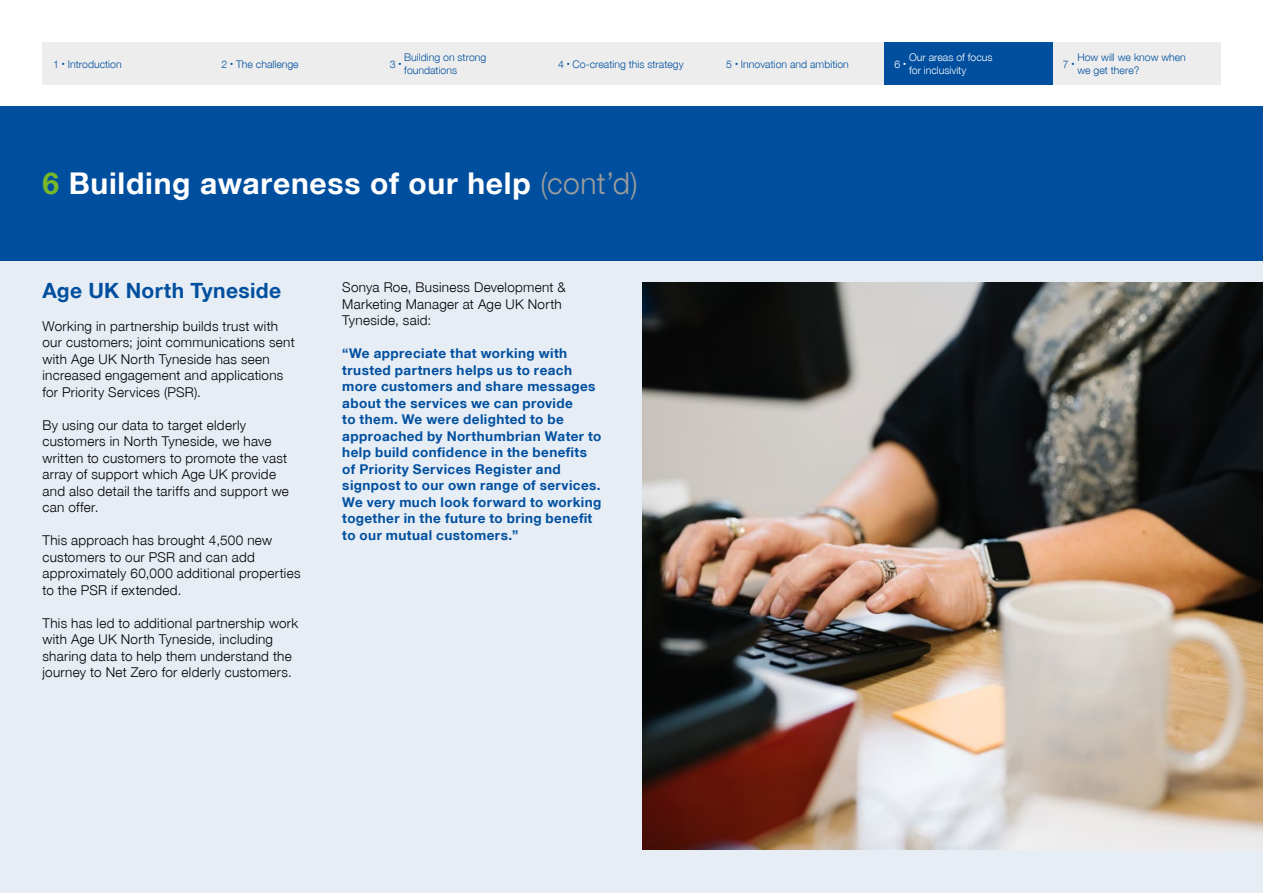
<style>
.page{position:relative;width:1263px;height:893px;background:#fff}
.page>*{position:absolute;margin:0;border:0;box-sizing:border-box;transform-origin:0 0}
.t1{font:30px "Helvetica Neue Bold WHAM";letter-spacing:.025em;color:#fff}
.t2{font:21px "Helvetica Neue Bold WHAM";letter-spacing:.015em;color:#004f9f}
.t3{font:13.5px/16.5px "Helvetica Neue Light WHAM";letter-spacing:.02em;color:#000}
.t4{font:13.5px/16.5px "Helvetica Neue Bold WHAM";letter-spacing:.03em;color:#004f9f}
.t5{font:10.5px/12.6px "Helvetica Neue Light WHAM";color:#004f9f}
.t6{font:10.5px/12.6px "Helvetica Neue Light WHAM";color:#fff}
.s1{font-family:"Helvetica Neue Ultra Light WHAM";font-size:6px}
.s2{color:#76b82a}
.s3{font-family:"Helvetica Neue Light WHAM";color:#9d9d9c}
</style>
<div class="page">
<div style="left:379px;top:43px;width:168px;height:42px;background:#ededed"></div>
<div style="left:716px;top:43px;width:168px;height:42px;background:#ededed"></div>
<div style="left:547px;top:43px;width:169px;height:42px;background:#ededed"></div>
<div style="left:211px;top:43px;width:168px;height:42px;background:#ededed"></div>
<div style="left:43px;top:43px;width:168px;height:42px;background:#ededed"></div>
<div style="left:1052px;top:43px;width:168px;height:42px;background:#ededed"></div>
<div style="left:884px;top:43px;width:168px;height:42px;background:#004f9f"></div>
<div style="left:0;top:227px;width:1263px;height:666px;background:#e6edf5"></div>
<div style="left:0;top:106px;width:1263px;height:155px;background:#004f9f"></div>
<img style="left:642px;top:283px;width:621px;height:567px">
<p class="t5" style="left:53px;top:57px;width:70px">1 <span class="s1">•</span> Introduction</p>
<p class="t5" style="left:221px;top:57px;width:79px">2 <span class="s1">•</span> The challenge</p>
<p class="t5" style="left:558px;top:57px;width:127px">4 <span class="s1">•</span> Co-creating this strategy</p>
<p class="t5" style="left:726px;top:57px;width:124px">5 <span class="s1">•</span> Innovation and ambition</p>
<p class="t6" style="left:909px;top:51px;width:85px">Our areas of focus for inclusivity</p>
<p class="t5" style="left:404px;top:51px;width:84px">Building on strong foundations</p>
<p class="t6" style="left:894px;top:57px;width:13px">6 <span class="s1">•</span></p>
<p class="t5" style="left:1077px;top:51px;width:110px">How will we know when we get there?</p>
<p class="t5" style="left:390px;top:57px;width:13px">3 <span class="s1">•</span></p>
<p class="t5" style="left:1063px;top:57px;width:13px">7 <span class="s1">•</span></p>
<h1 class="t1" style="left:43px;top:165px;width:597px"><span class="s2">6</span> Building awareness of our help <span class="s3">(cont’d)</span></h1>
<h2 class="t2" style="left:43px;top:277px;width:240px">Age UK North Tyneside</h2>
<p class="t3" style="left:43px;top:317px;width:254px">Working in partnership builds trust with our customers; joint communications sent with Age UK North Tyneside has seen increased engagement and applications for Priority Services (PSR).</p>
<p class="t3" style="left:43px;top:416px;width:248px">By using our data to target elderly customers in North Tyneside, we have written to customers to promote the vast array of support which Age UK provide and also detail the tariffs and support we can offer.</p>
<p class="t3" style="left:43px;top:532px;width:260px">This approach has brought 4,500 new customers to our PSR and can add approximately 60,000 additional properties to the PSR if extended.</p>
<p class="t3" style="left:43px;top:614px;width:257px">This has led to additional partnership work with Age UK North Tyneside, including sharing data to help them understand the journey to Net Zero for elderly customers.</p>
<p class="t3" style="left:342px;top:279px;width:225px">Sonya Roe, Business Development &amp;<br>Marketing Manager at Age UK North<br>Tyneside, said:</p>
<p class="t4" style="left:342px;top:345px;width:261px">“We appreciate that working with trusted partners helps us to reach more customers and share messages about the services we can provide<br>to them. We were delighted to be approached by Northumbrian Water to help build confidence in the benefits of Priority Services Register and signpost to our own range of services.<br>We very much look forward to working together in the future to bring benefit to our mutual customers.”</p>
</div>
